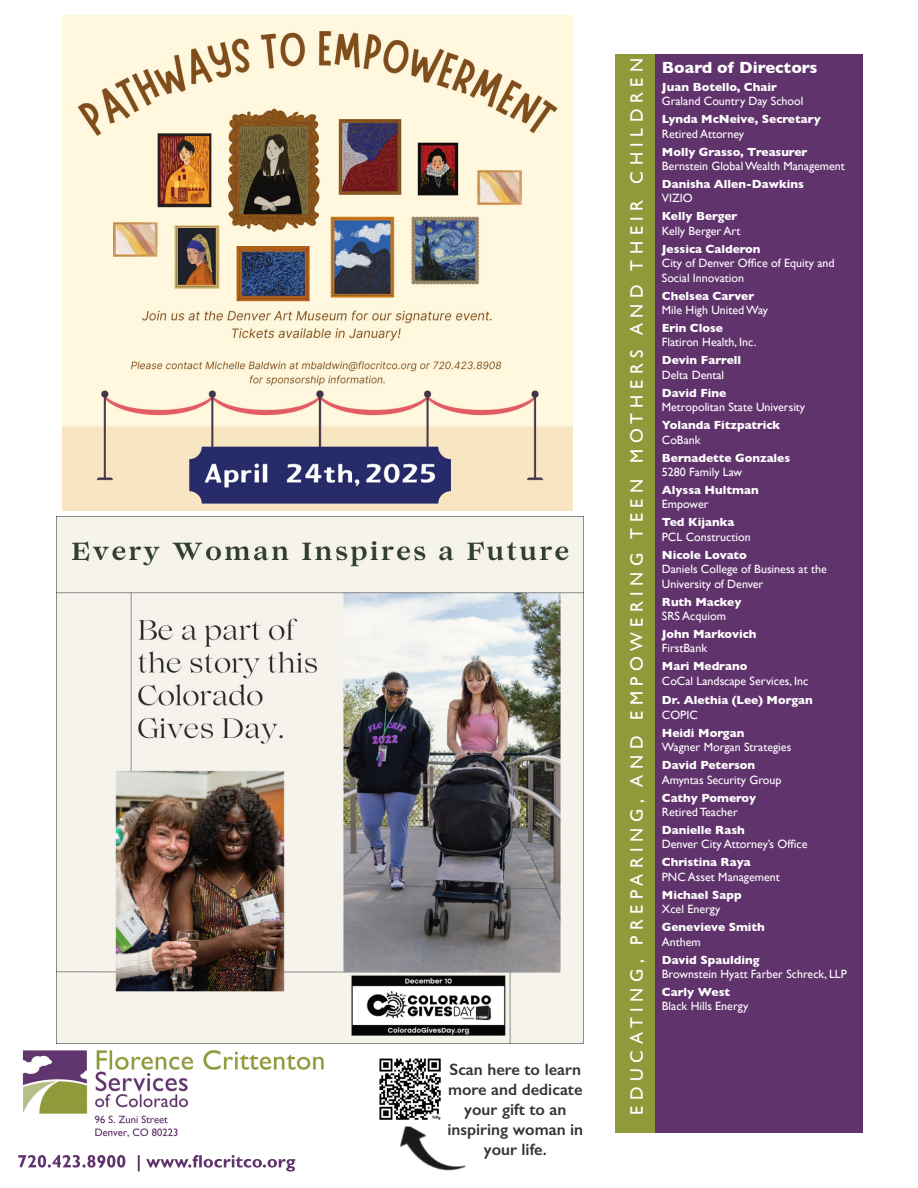
<style>
.page{position:relative;width:918px;height:1188px;background:#fff}
.page>*{position:absolute;margin:0;border:0;box-sizing:border-box;transform-origin:0 0}
.t1{font:18px "Gill Sans";letter-spacing:.31em;color:#fff}
.Center{font:600 16.5px/19.8px "Gill Sans";color:#363536;text-align:center}
.t2{font:700 16.5px "Gill Sans";color:#fff}
.t3{font:12px/14.4px "Gill Sans";color:#fff}
.t4{font:700 12px "Gill Sans";color:#fff}
</style>
<div class="page">
<div style="left:615px;top:55px;width:41px;height:1078px;background:#919a3a"></div>
<div style="left:655px;top:55px;width:207px;height:1078px;background:#61336d"></div>
<svg style="left:18px;top:1155px;width:277px;height:17px"></svg>
<img style="left:22px;top:1050px;width:302px;height:88px">
<img style="left:56px;top:516px;width:528px;height:527px">
<img style="left:62px;top:15px;width:511px;height:495px">
<img style="left:379px;top:1058px;width:62px;height:62px">
<img style="left:399px;top:1126px;width:67px;height:45px">
<p class="Center" style="left:447px;top:1060px;width:137px">Scan here to learn more and dedicate your gift to an inspiring woman in your life.</p>
<p class="t1" style="left:626px;top:1115px;width:1058px;rotate:-90deg">EDUCATING, PREPARING, AND EMPOWERING TEEN MOTHERS AND THEIR CHILDREN</p>
<p class="t2" style="left:662px;top:54px;width:157px">Board of Directors</p>
<p class="t4" style="left:662px;top:77px;width:117px">Juan Botello, Chair</p>
<p class="t3" style="left:662px;top:94px;width:143px">Graland Country Day School</p>
<p class="t4" style="left:662px;top:110px;width:160px">Lynda McNeive, Secretary</p>
<p class="t3" style="left:662px;top:126px;width:84px">Retired Attorney</p>
<p class="t4" style="left:662px;top:142px;width:147px">Molly Grasso, Treasurer</p>
<p class="t3" style="left:662px;top:159px;width:185px">Bernstein Global Wealth Management</p>
<p class="t4" style="left:662px;top:174px;width:144px">Danisha Allen-Dawkins</p>
<p class="t3" style="left:662px;top:191px;width:32px">VIZIO</p>
<p class="t4" style="left:662px;top:207px;width:77px">Kelly Berger</p>
<p class="t3" style="left:662px;top:223px;width:80px">Kelly Berger Art</p>
<p class="t4" style="left:662px;top:239px;width:100px">Jessica Calderon</p>
<p class="t3" style="left:662px;top:256px;width:174px">City of Denver Office of Equity and<br>Social Innovation</p>
<p class="t4" style="left:662px;top:286px;width:94px">Chelsea Carver</p>
<p class="t3" style="left:662px;top:303px;width:108px">Mile High United Way</p>
<p class="t4" style="left:662px;top:318px;width:63px">Erin Close</p>
<p class="t3" style="left:662px;top:335px;width:96px">Flatiron Health, Inc.</p>
<p class="t4" style="left:662px;top:351px;width:81px">Devin Farrell</p>
<p class="t3" style="left:662px;top:367px;width:64px">Delta Dental</p>
<p class="t4" style="left:662px;top:383px;width:66px">David Fine</p>
<p class="t3" style="left:662px;top:400px;width:145px">Metropolitan State University</p>
<p class="t4" style="left:662px;top:416px;width:120px">Yolanda Fitzpatrick</p>
<p class="t3" style="left:662px;top:432px;width:40px">CoBank</p>
<p class="t4" style="left:662px;top:448px;width:130px">Bernadette Gonzales</p>
<p class="t3" style="left:662px;top:465px;width:82px">5280 Family Law</p>
<p class="t4" style="left:662px;top:480px;width:98px">Alyssa Hultman</p>
<p class="t3" style="left:662px;top:497px;width:48px">Empower</p>
<p class="t4" style="left:662px;top:513px;width:74px">Ted Kijanka</p>
<p class="t3" style="left:662px;top:529px;width:90px">PCL Construction</p>
<p class="t4" style="left:662px;top:545px;width:86px">Nicole Lovato</p>
<p class="t3" style="left:662px;top:562px;width:166px">Daniels College of Business at the<br>University of Denver</p>
<p class="t4" style="left:662px;top:592px;width:81px">Ruth Mackey</p>
<p class="t3" style="left:662px;top:609px;width:66px">SRS Acquiom</p>
<p class="t4" style="left:662px;top:624px;width:96px">John Markovich</p>
<p class="t3" style="left:662px;top:641px;width:47px">FirstBank</p>
<p class="t4" style="left:662px;top:657px;width:87px">Mari Medrano</p>
<p class="t3" style="left:662px;top:673px;width:148px">CoCal Landscape Services, Inc</p>
<p class="t4" style="left:662px;top:691px;width:153px">Dr. Alethia (Lee) Morgan</p>
<p class="t3" style="left:662px;top:707px;width:37px">COPIC</p>
<p class="t4" style="left:662px;top:723px;width:84px">Heidi Morgan</p>
<p class="t3" style="left:662px;top:740px;width:131px">Wagner Morgan Strategies</p>
<p class="t4" style="left:662px;top:756px;width:95px">David Peterson</p>
<p class="t3" style="left:662px;top:772px;width:121px">Amyntas Security Group</p>
<p class="t4" style="left:662px;top:788px;width:96px">Cathy Pomeroy</p>
<p class="t3" style="left:662px;top:805px;width:77px">Retired Teacher</p>
<p class="t4" style="left:662px;top:820px;width:85px">Danielle Rash</p>
<p class="t3" style="left:662px;top:837px;width:147px">Denver City Attorney’s Office</p>
<p class="t4" style="left:662px;top:853px;width:90px">Christina Raya</p>
<p class="t3" style="left:662px;top:869px;width:119px">PNC Asset Management</p>
<p class="t4" style="left:662px;top:885px;width:81px">Michael Sapp</p>
<p class="t3" style="left:662px;top:902px;width:60px">Xcel Energy</p>
<p class="t4" style="left:662px;top:918px;width:105px">Genevieve Smith</p>
<p class="t3" style="left:662px;top:934px;width:40px">Anthem</p>
<p class="t4" style="left:662px;top:950px;width:99px">David Spaulding</p>
<p class="t3" style="left:662px;top:967px;width:187px">Brownstein Hyatt Farber Schreck, LLP</p>
<p class="t4" style="left:662px;top:982px;width:70px">Carly West</p>
<p class="t3" style="left:662px;top:999px;width:88px">Black Hills Energy</p>
</div>
